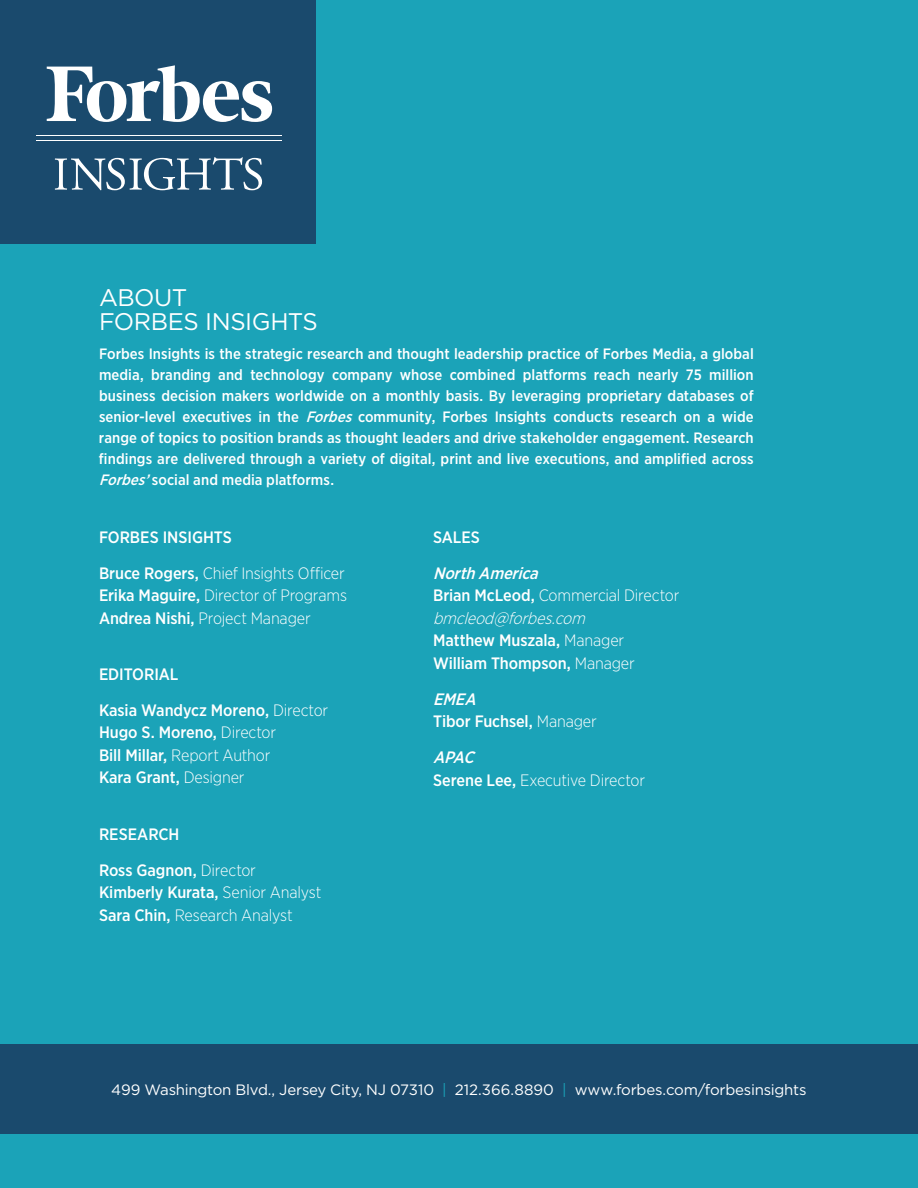
<style>
.page{position:relative;width:918px;height:1188px;background:#1ba3b8}
.page>*{position:absolute;margin:0;border:0;box-sizing:border-box;transform-origin:0 0}
.About_Forbes_Insight{font:24px/24px "Gotham";letter-spacing:-.02em;color:#fff}
.Masthead_name{font:500 16.5px/22.5px "Gotham Narrow";letter-spacing:-.005em;color:#fff}
.Masthead_name-2{font:300 16.5px/22.5px "Gotham Narrow";letter-spacing:-.01em;color:#fff}
.Masthead_category{font:500 16.5px "Gotham Narrow";letter-spacing:-.005em;color:#fff}
.About_Forbes_Insight-2{font:500 15px/21px "Gotham Narrow";letter-spacing:.005em;color:#fff;text-align:justify}
.t1{font:15px "Gotham";letter-spacing:-.015em;color:#fff}
.s1{font-style:italic}
.s2{font-weight:500}
.s3{font-weight:300}
.s4{font-weight:300;font-style:italic}
.s5{font-weight:500;font-style:italic}
.s6{color:#1ba3b8}
</style>
<div class="page">
<div style="left:0;top:1044px;width:918px;height:90px;background:#1a4a6d"></div>
<div style="left:0;top:0;width:316px;height:244px;background:#1a4a6d"></div>
<svg style="left:47px;top:65px;width:225px;height:57px"></svg>
<hr style="left:37px;top:135px;width:245px;height:1px;background:#fff">
<hr style="left:37px;top:140px;width:245px;height:1px;background:#fff">
<svg style="left:55px;top:157px;width:207px;height:33px"></svg>
<p class="About_Forbes_Insight" style="left:99px;top:285px;width:221px">ABOUT<br>FORBES INSIGHTS</p>
<p class="About_Forbes_Insight-2" style="left:99px;top:343px;width:656px">Forbes Insights is the strategic research and thought leadership practice of Forbes Media, a global media, branding and technology company whose combined platforms reach nearly 75 million business decision makers worldwide on a monthly basis. By leveraging proprietary databases of senior-level executives in the <span class="s1">Forbes</span> community, Forbes Insights conducts research on a wide range of topics to position brands as thought leaders and drive stakeholder engagement. Research findings are delivered through a variety of digital, print and live executions, and amplified across <span class="s1">Forbes’</span>social and media platforms.</p>
<p class="Masthead_category" style="left:99px;top:526px;width:134px">FORBES INSIGHTS</p>
<p class="Masthead_name-2" style="left:99px;top:561px;width:247px"><span class="s2">Bruce Rogers,</span> Chief Insights Officer</p>
<p class="Masthead_name-2" style="left:99px;top:584px;width:250px"><span class="s2">Erika Maguire,</span> Director of Programs</p>
<p class="Masthead_name-2" style="left:99px;top:606px;width:213px"><span class="s2">Andrea Nishi,</span> Project Manager</p>
<p class="Masthead_category" style="left:99px;top:664px;width:81px">EDITORIAL</p>
<p class="Masthead_name" style="left:99px;top:699px;width:231px">Kasia Wandycz Moreno, <span class="s3">Director<br></span>Hugo S. Moreno, <span class="s3">Director<br></span>Bill Millar, <span class="s3">Report Author<br></span>Kara Grant, <span class="s3">Designer</span></p>
<p class="Masthead_category" style="left:99px;top:823px;width:82px">RESEARCH</p>
<p class="Masthead_name-2" style="left:99px;top:858px;width:224px"><span class="s2">Ross Gagnon,</span> Director<br><span class="s2">Kimberly Kurata,</span> Senior Analyst<br><span class="s2">Sara Chin,</span> Research Analyst</p>
<p class="Masthead_category" style="left:433px;top:526px;width:48px">SALES</p>
<p class="Masthead_name" style="left:433px;top:561px;width:248px"><span class="s1">NorthAmerica<br></span>Brian McLeod, <span class="s3">Commercial Director </span><span class="s4">bmcleod@forbes.com<br></span>Matthew Muszala, <span class="s3">Manager<br></span>William Thompson, <span class="s3">Manager</span></p>
<p class="Masthead_name" style="left:433px;top:687px;width:165px"><span class="s1">EMEA<br></span>Tibor Fuchsel, <span class="s3">Manager</span></p>
<p class="Masthead_name-2" style="left:433px;top:746px;width:213px"><span class="s5">APAC<br></span><span class="s2">Serene Lee,</span> Executive Director</p>
<p class="t1" style="left:111px;top:1080px;width:697px">499 Washington Blvd., Jersey City, NJ 07310 <span class="s6">|</span> 212.366.8890 <span class="s6">|</span> www.forbes.com/forbesinsights</p>
</div>
